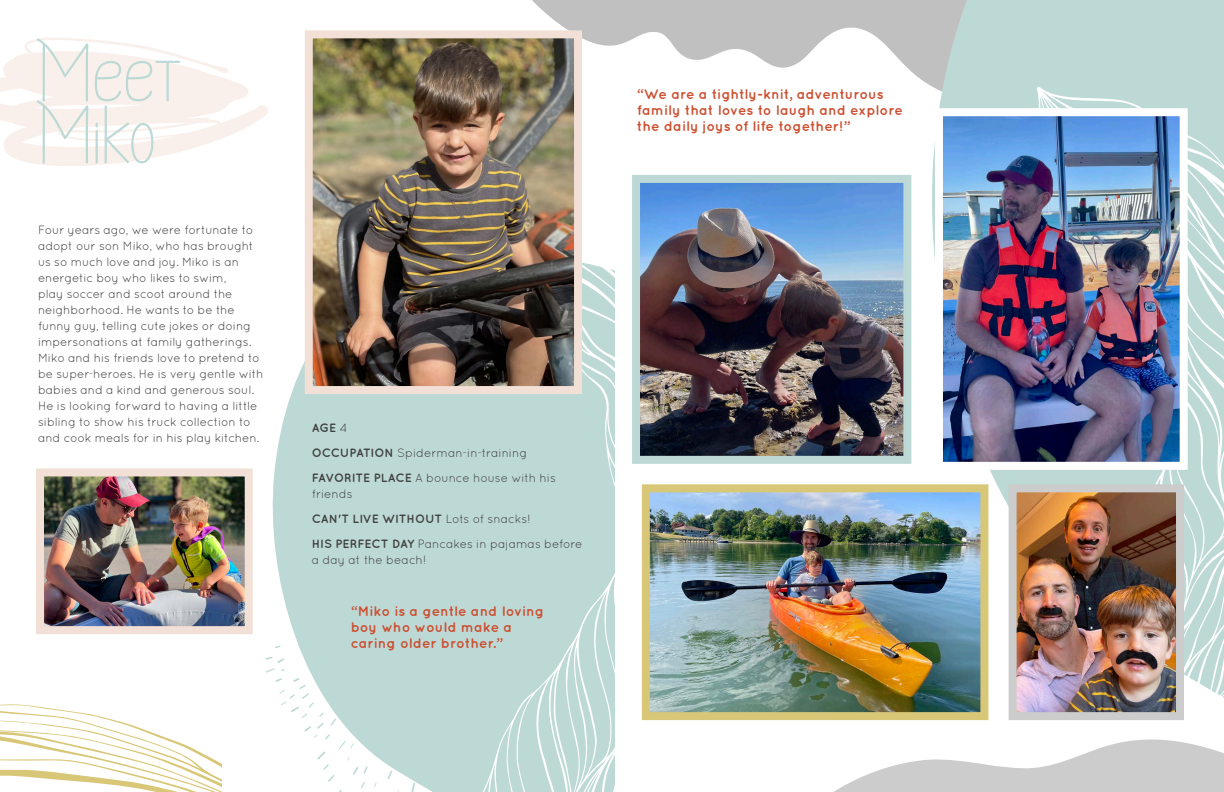
<style>
.page{position:relative;width:1224px;height:792px;background:#fff}
.page>*{position:absolute;margin:0;border:0;box-sizing:border-box;transform-origin:0 0}
.t1{font:72px/62px "Blacktone Line II";letter-spacing:-.015em;color:#bdd9d6}
.t2{font:700 14px/16px "Quicksand";color:#cc4f30}
.t3{font:12px/16px "Quicksand";letter-spacing:-.015em;color:#404040}
.t4{font:700 12px "Quicksand";letter-spacing:-.005em;color:#404040}
.s1{font-weight:400}
.s2{font-weight:700}
</style>
<div class="page">
<svg style="left:532px;top:0;width:388px;height:79px;fill:#c0c0c0"></svg>
<svg style="left:920px;top:0;width:304px;height:699px;fill:#bdd9d6"></svg>
<svg style="left:990px;top:86px;width:234px;height:616px;fill:#bdd9d6"></svg>
<div style="left:272px;top:360px;width:173px;height:256px;background:#bdd9d6"></div>
<svg style="left:445px;top:262px;width:170px;height:530px;background:#c0dad8"></svg>
<img style="left:314px;top:39px;width:259px;height:346px">
<div style="left:305px;top:30px;width:277px;height:364px;border:8px solid #f2e0d6"></div>
<svg style="left:0;top:704px;width:222px;height:88px"></svg>
<svg style="left:0;top:38px;width:268px;height:128px"></svg>
<img style="left:651px;top:493px;width:328px;height:218px">
<div style="left:642px;top:484px;width:346px;height:236px;border:8px solid #d9c778"></div>
<img style="left:1018px;top:493px;width:157px;height:218px">
<div style="left:1009px;top:484px;width:175px;height:236px;border:8px solid #ccc"></div>
<img style="left:944px;top:117px;width:235px;height:344px">
<div style="left:935px;top:108px;width:253px;height:362px;border:8px solid #fff"></div>
<img style="left:641px;top:184px;width:261px;height:271px">
<div style="left:632px;top:175px;width:279px;height:289px;border:8px solid #bdd9d6"></div>
<svg style="left:834px;top:739px;width:390px;height:53px"></svg>
<svg style="left:265px;top:616px;width:214px;height:176px;fill:#bdd9d6"></svg>
<img style="left:45px;top:477px;width:199px;height:148px">
<div style="left:36px;top:468px;width:217px;height:166px;border:8px solid #f2e0d6"></div>
<p class="t1" style="left:37px;top:44px;width:151px">Meet<br>Miko</p>
<p class="t3" style="left:38px;top:222px;width:227px">Four years ago, we were fortunate to adopt our son Miko, who has brought us so much love and joy. Miko is an energetic boy who likes to swim,<br>play soccer and scoot around the neighborhood. He wants to be the funny guy, telling cute jokes or doing impersonations at family gatherings.<br>Miko and his friends love to pretend to be super-heroes. He is very gentle with babies and a kind and generous soul.<br>He is looking forward to having a little sibling to show his truck collection to and cook meals for in his play kitchen.</p>
<p class="t4" style="left:312px;top:420px;width:37px">AGE <span class="s1">4</span></p>
<p class="t3" style="left:312px;top:444px;width:217px"><span class="s2">OCCUPATION</span> Spiderman-in-training</p>
<p class="t3" style="left:312px;top:469px;width:246px"><span class="s2">FAVORITE PLACE</span> A bounce house with his friends</p>
<p class="t4" style="left:312px;top:511px;width:220px">CAN'T LIVE WITHOUT <span class="s1">Lots of snacks!</span></p>
<p class="t3" style="left:312px;top:535px;width:272px"><span class="s2">HIS PERFECT DAY</span> Pancakes in pajamas before a day at the beach!</p>
<p class="t2" style="left:351px;top:603px;width:195px">“Miko is a gentle and loving boy who would make a caring older brother.”</p>
<p class="t2" style="left:637px;top:86px;width:268px">“We are a tightly-knit, adventurous family that loves to laugh and explore the daily joys of life together!”</p>
</div>
